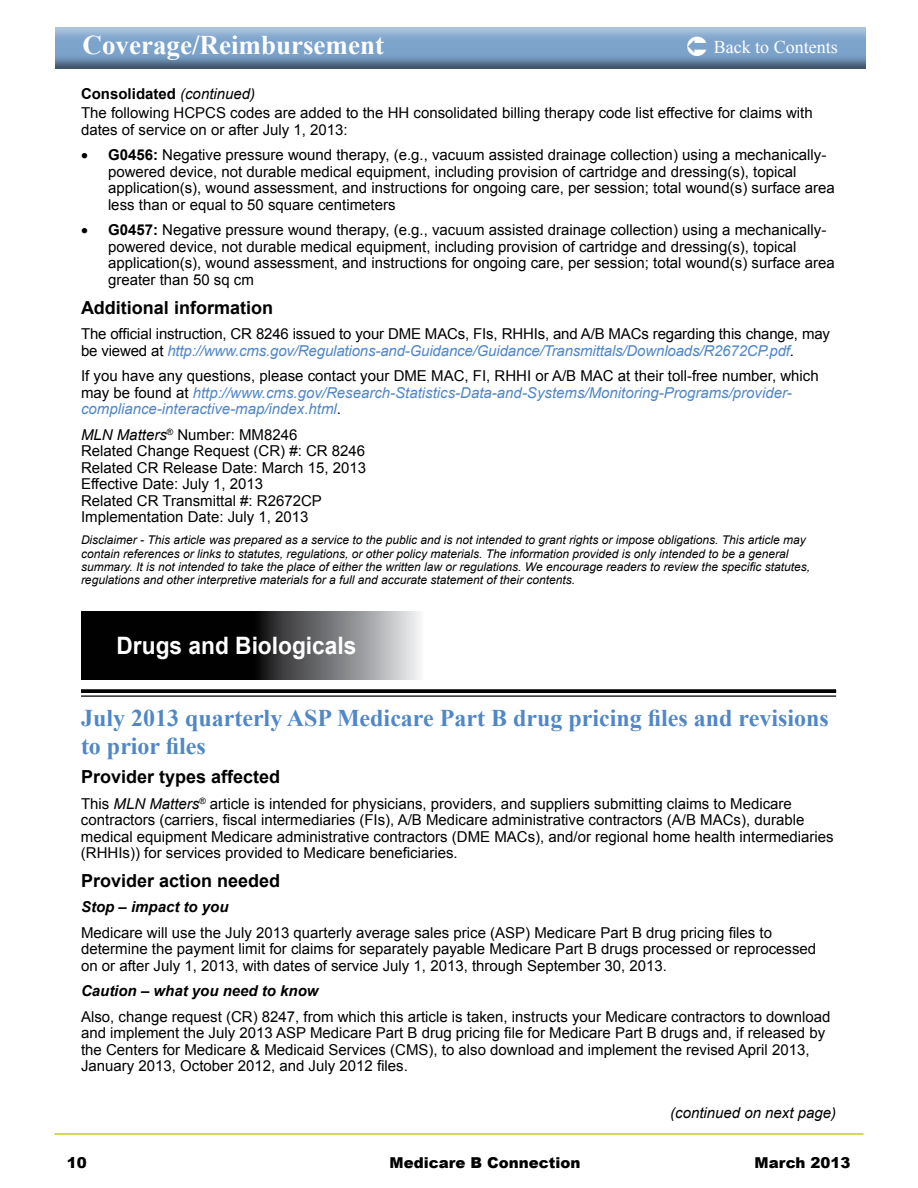
<style>
.page{position:relative;width:918px;height:1188px;background:#fff}
.page>*{position:absolute;margin:0;border:0;box-sizing:border-box;transform-origin:0 0}
.t1{font:700 27px "Times New Roman";color:#fff}
.t2{font:700 24px/28.8px "Times New Roman";color:#5087c7}
.t3{font:700 24px "Arial";color:#fff;scale:.95 1}
.t4{font:700 18px "Arial";color:#000}
.t5{font:18px "Times New Roman";color:#fff}
.t6{font:15px/16.5px "Arial";color:#000}
.t7{font:italic 15px/16.5px "Arial";color:#5087c7}
.t8{font:italic 700 15px "Arial";color:#000}
.t9{font:900 15px "Arial";color:#000}
.t10{font:italic 15px "Arial";color:#000}
.t11{font:italic 12px/13.2px "Arial";color:#000}
.s1{font-weight:700}
.s2{font-style:italic}
.s3{font-style:italic;color:#5087c7}
.s4{font-style:normal;color:#000}
</style>
<div class="page">
<img style="left:56px;top:28px;width:810px;height:40px">
<hr style="left:54px;top:1133px;width:810px;height:2px;background:#c2cd23">
<svg style="left:81px;top:611px;width:339px;height:68px;background:#3e3e3f"></svg>
<svg style="left:81px;top:689px;width:755px;height:4px;background:#0f0f0f"></svg>
<hr style="left:81px;top:695px;width:755px;height:2px;background:#000">
<svg style="left:688px;top:36px;width:19px;height:20px"></svg>
<h1 class="t1" style="left:83px;top:26px;width:303px">Coverage/Reimbursement</h1>
<p class="t5" style="left:714px;top:34px;width:126px">Back to Contents</p>
<p class="t6" style="left:81px;top:84px;width:733px;line-height:19.8px"><span class="s1">Consolidated</span> <span class="s2">(continued)<br></span>The following HCPCS codes are added to the HH consolidated billing therapy code list effective for claims with</p>
<p class="t6" style="left:81px;top:122px;width:268px">dates of service on or after July 1, 2013:</p>
<p class="t6" style="left:108px;top:147px;width:728px;text-indent:-27px">• <span class="s1">G0456:</span> Negative pressure wound therapy, (e.g., vacuum assisted drainage collection) using a mechanically&shy;powered device, not durable medical equipment, including provision of cartridge and dressing(s), topical application(s), wound assessment, and instructions for ongoing care, per session; total wound(s) surface area less than or equal to 50 square centimeters</p>
<p class="t6" style="left:108px;top:222px;width:728px;text-indent:-27px">• <span class="s1">G0457:</span> Negative pressure wound therapy, (e.g., vacuum assisted drainage collection) using a mechanically&shy;powered device, not durable medical equipment, including provision of cartridge and dressing(s), topical application(s), wound assessment, and instructions for ongoing care, per session; total wound(s) surface area greater than 50 sq cm</p>
<p class="t4" style="left:81px;top:296px;width:194px">Additional information</p>
<p class="t6" style="left:81px;top:326px;width:751px">The official instruction, CR 8246 issued to your DME MACs, FIs, RHHIs, and A/B MACs regarding this change, may be viewed at <span class="s3">http://www.cms.gov/Regulations-and-Guidance/Guidance/Transmittals/Downloads/R2672CP.pdf</span>.</p>
<p class="t7" style="left:81px;top:368px;width:739px"><span class="s4">If you have any questions, please contact your DME MAC, FI, RHHI or A/B MAC at their toll-free number, which may be found at</span> http://www.cms.gov/Research-Statistics-Data-and-Systems/Monitoring-Programs/provider&shy;compliance-interactive-map/index.html<span class="s4">.</span></p>
<p class="t6" style="left:81px;top:426px;width:287px"><span class="s2">MLN Matters</span><sup>®</sup> Number: MM8246<br>Related Change Request (CR) #: CR 8246<br>Related CR Release Date: March 15, 2013<br>Effective Date: July 1, 2013<br>Related CR Transmittal #: R2672CP Implementation Date: July 1, 2013</p>
<p class="t11" style="left:81px;top:534px;width:731px">Disclaimer - This article was prepared as a service to the public and is not intended to grant rights or impose obligations. This article may contain references or links to statutes, regulations, or other policy materials. The information provided is only intended to be a general summary. It is not intended to take the place of either the written law or regulations. We encourage readers to review the specific statutes, regulations and other interpretive materials for a full and accurate statement of their contents.</p>
<h2 class="t3" style="left:117px;top:630px;width:254px">Drugs and Biologicals</h2>
<h2 class="t2" style="left:81px;top:703px;width:749px">July 2013 quarterly ASP Medicare Part B drug pricing files and revisions to prior files</h2>
<p class="t4" style="left:81px;top:765px;width:201px">Provider types affected</p>
<p class="t6" style="left:81px;top:795px;width:754px">This <span class="s2">MLN Matters</span><sup>®</sup> article is intended for physicians, providers, and suppliers submitting claims to Medicare contractors (carriers, fiscal intermediaries (FIs), A/B Medicare administrative contractors (A/B MACs), durable medical equipment Medicare administrative contractors (DME MACs), and/or regional home health intermediaries (RHHIs)) for services provided to Medicare beneficiaries.</p>
<p class="t4" style="left:81px;top:869px;width:201px">Provider action needed</p>
<p class="t8" style="left:81px;top:897px;width:149px">Stop – impact to you</p>
<p class="t6" style="left:81px;top:925px;width:737px">Medicare will use the July 2013 quarterly average sales price (ASP) Medicare Part B drug pricing files to determine the payment limit for claims for separately payable Medicare Part B drugs processed or reprocessed on or after July 1, 2013, with dates of service July 1, 2013, through September 30, 2013.</p>
<p class="t8" style="left:81px;top:981px;width:239px">Caution – what you need to know</p>
<p class="t6" style="left:81px;top:1009px;width:751px">Also, change request (CR) 8247, from which this article is taken, instructs your Medicare contractors to download and implement the July 2013 ASP Medicare Part B drug pricing file for Medicare Part B drugs and, if released by the Centers for Medicare &amp; Medicaid Services (CMS), to also download and implement the revised April 2013, January 2013, October 2012, and July 2012 files.</p>
<p class="t10" style="left:670px;top:1103px;width:167px">(continued on next page)</p>
<p class="t9" style="left:67px;top:1151px;width:22px">10</p>
<p class="t9" style="left:390px;top:1151px;width:193px">Medicare B Connection</p>
<p class="t9" style="left:755px;top:1151px;width:97px">March 2013</p>
</div>
